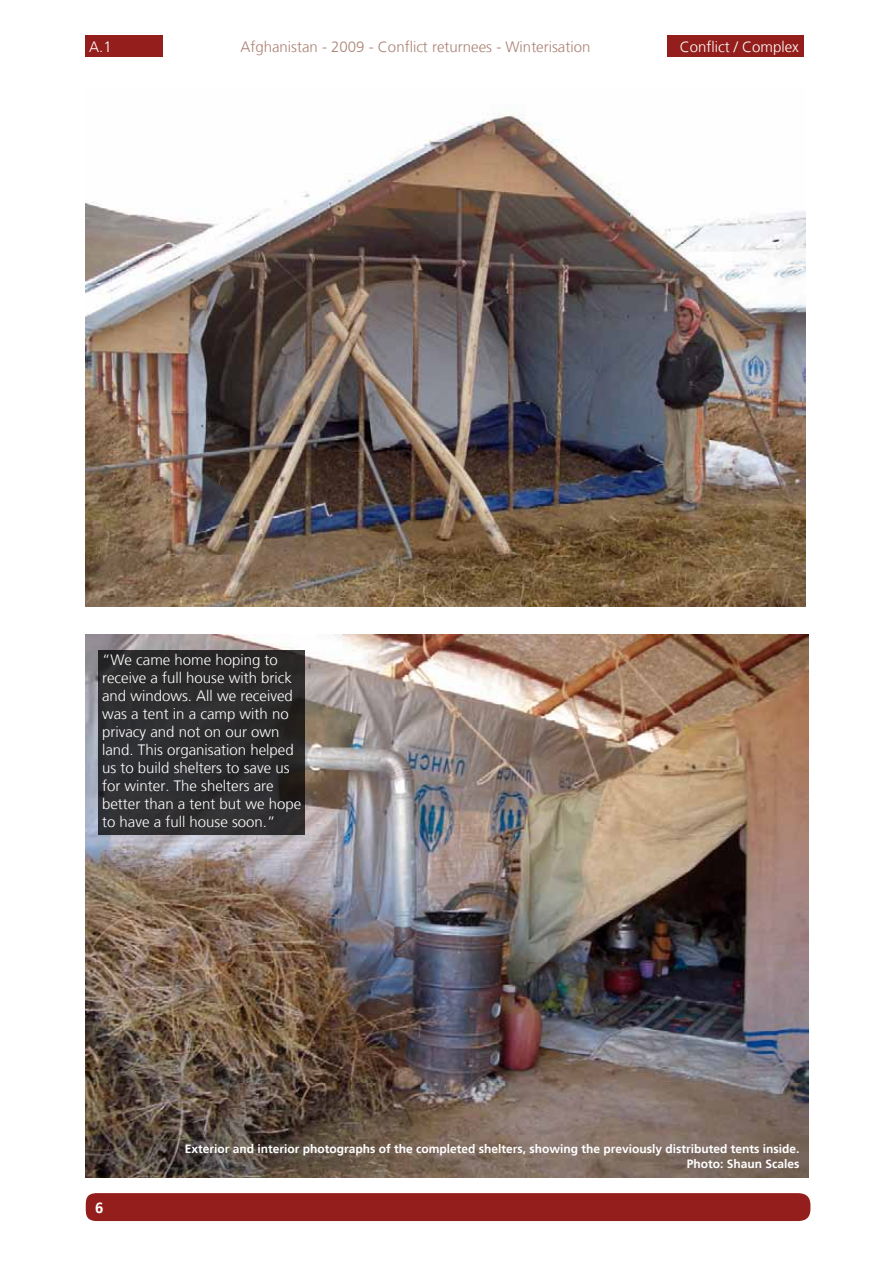
<style>
.page{position:relative;width:893px;height:1263px;background:#fff}
.page>*{position:absolute;margin:0;border:0;box-sizing:border-box;transform-origin:0 0}
.t1{font:300 15px/18px "Frutiger LT";color:#fff}
.t2{font:300 15px "Frutiger LT";color:#aa8173}
.t3{font:700 15px "Frutiger LT";color:#fff}
.t4{font:700 12px/15px "Frutiger LT";color:#fff;text-align:right}
</style>
<div class="page">
<div style="left:667px;top:36px;width:136px;height:21px;background:#931e1b"></div>
<div style="left:85px;top:36px;width:78px;height:21px;background:#931e1b"></div>
<div style="left:85px;top:1193px;width:726px;height:28px;background:#931e1b"></div>
<img style="left:85px;top:634px;width:723px;height:544px">
<img style="left:85px;top:113px;width:721px;height:494px">
<div style="left:98px;top:650px;width:207px;height:184px;background:#2d2d2f"></div>
<p class="t1" style="left:89px;top:38px;width:24px">A.1</p>
<p class="t2" style="left:240px;top:38px;width:352px">Afghanistan - 2009 - Conflict returnees - Winterisation</p>
<p class="t1" style="left:680px;top:38px;width:121px">Conflict / Complex</p>
<p class="t1" style="left:102px;top:651px;width:201px">“We came home hoping to receive a full house with brick and windows. All we received was a tent in a camp with no privacy and not on our own land. This organisation helped us to build shelters to save us for winter. The shelters are better than a tent but we hope to have a full house soon.”</p>
<p class="t3" style="left:95px;top:1199px;width:10px">6</p>
<p class="t4" style="left:185px;top:1141px;width:616px">Exterior and interior photographs of the completed shelters, showing the previously distributed tents inside.<br>Photo: Shaun Scales</p>
</div>
